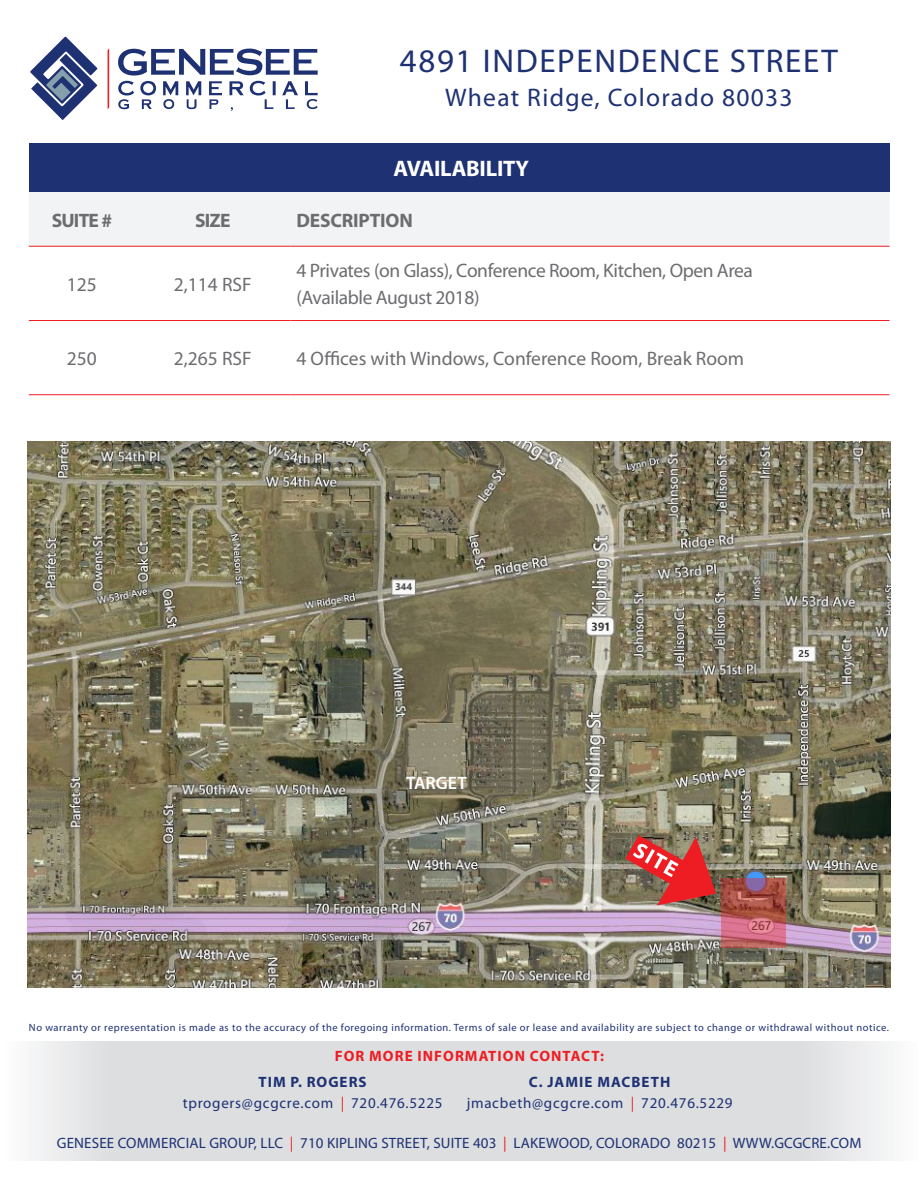
<style>
.page{position:relative;width:918px;height:1188px;background:#fff}
.page>*{position:absolute;margin:0;border:0;box-sizing:border-box;transform-origin:0 0}
.t1{font:33px "Myriad Pro";letter-spacing:.05em;color:#1e3173}
.t2{font:25.5px "Myriad Pro";letter-spacing:.05em;color:#1e3173}
.Subhead_2{font:700 22.5px "Myriad Pro";letter-spacing:-.01em;color:#fff}
.Subhead_2-2{font:19.5px/27px "Myriad Pro";letter-spacing:-.02em;color:#6c6d70}
.Subhead_2-3{font:19.5px "Myriad Pro";color:#6c6d70}
.Subhead_2-4{font:700 19.5px "Myriad Pro";letter-spacing:-.01em;color:#6c6d70}
.t3{font:600 18px "Myriad Pro";color:#fff}
.t4{font:15px "Myriad Pro";letter-spacing:.01em;color:#1e3173}
.t5{font:15px "Myriad Pro";letter-spacing:.05em;color:#1e3173}
.t6{font:700 15px "Myriad Pro";letter-spacing:.07em;color:#ee1d23}
.t7{font:700 15px "Myriad Pro";letter-spacing:.07em;color:#1e3173}
.t8{font:10.5px "Myriad Pro";letter-spacing:.05em;color:#1e3173}
.s1{color:#ee1d23}
</style>
<div class="page">
<div style="left:29px;top:144px;width:861px;height:48px;background:#1e3173"></div>
<div style="left:29px;top:193px;width:861px;height:53px;background:#f2f3f4"></div>
<hr style="left:29px;top:246px;width:106px;height:1px;background:#ee1d23">
<hr style="left:135px;top:246px;width:156px;height:1px;background:#ee1d23">
<hr style="left:291px;top:246px;width:599px;height:1px;background:#ee1d23">
<hr style="left:29px;top:320px;width:106px;height:1px;background:#ee1d23">
<hr style="left:135px;top:320px;width:156px;height:1px;background:#ee1d23">
<hr style="left:291px;top:320px;width:599px;height:1px;background:#ee1d23">
<hr style="left:29px;top:394px;width:106px;height:1px;background:#ee1d23">
<hr style="left:135px;top:394px;width:156px;height:1px;background:#ee1d23">
<hr style="left:291px;top:394px;width:599px;height:1px;background:#ee1d23">
<svg style="left:30px;top:37px;width:67px;height:83px"></svg>
<svg style="left:118px;top:48px;width:200px;height:63px"></svg>
<svg style="left:108px;top:49px;width:1px;height:60px"></svg>
<img style="left:27px;top:442px;width:864px;height:545px">
<svg style="left:721px;top:879px;width:64px;height:69px;background:#b25a5d"></svg>
<svg style="left:33px;top:1042px;width:857px;height:119px;background:#dfe0e2"></svg>
<img style="left:625px;top:835px;width:91px;height:71px">
<p class="t1" style="left:400px;top:41px;width:440px">4891 INDEPENDENCE STREET</p>
<p class="t2" style="left:445px;top:82px;width:349px">Wheat Ridge, Colorado 80033</p>
<p class="Subhead_2" style="left:394px;top:154px;width:137px">AVAILABILITY</p>
<p class="Subhead_2-4" style="left:52px;top:207px;width:62px">SUITE #</p>
<p class="Subhead_2-4" style="left:195px;top:207px;width:37px">SIZE</p>
<p class="Subhead_2-4" style="left:297px;top:207px;width:118px">DESCRIPTION</p>
<p class="Subhead_2-2" style="left:67px;top:270px;width:32px">125</p>
<p class="Subhead_2-2" style="left:174px;top:270px;width:79px">2,114 RSF</p>
<p class="Subhead_2-2" style="left:297px;top:257px;width:458px">4 Privates (on Glass), Conference Room, Kitchen, Open Area (Available August 2018)</p>
<p class="Subhead_2-2" style="left:67px;top:345px;width:32px">250</p>
<p class="Subhead_2-2" style="left:174px;top:345px;width:79px">2,265 RSF</p>
<p class="Subhead_2-3" style="left:297px;top:346px;width:449px">4 Offices with Windows, Conference Room, Break Room</p>
<p class="t3" style="left:406px;top:772px;width:62px">TARGET</p>
<p class="t8" style="left:29px;top:1021px;width:862px">No warranty or representation is made as to the accuracy of the foregoing information. Terms of sale or lease and availability are subject to change or withdrawal without notice.</p>
<p class="t6" style="left:335px;top:1046px;width:271px">FOR MORE INFORMATION CONTACT:</p>
<p class="t7" style="left:259px;top:1072px;width:110px">TIM P. ROGERS</p>
<p class="t5" style="left:183px;top:1094px;width:261px">tprogers@gcgcre.com <span class="s1">|</span> 720.476.5225</p>
<p class="t7" style="left:529px;top:1072px;width:143px">C. JAMIE MACBETH</p>
<p class="t5" style="left:467px;top:1094px;width:267px">jmacbeth@gcgcre.com <span class="s1">|</span> 720.476.5229</p>
<p class="t4" style="left:57px;top:1134px;width:806px">GENESEE COMMERCIAL GROUP, LLC <span class="s1">|</span> 710 KIPLING STREET, SUITE 403 <span class="s1">|</span> LAKEWOOD, COLORADO 80215 <span class="s1">|</span> WWW.GCGCRE.COM</p>
</div>
